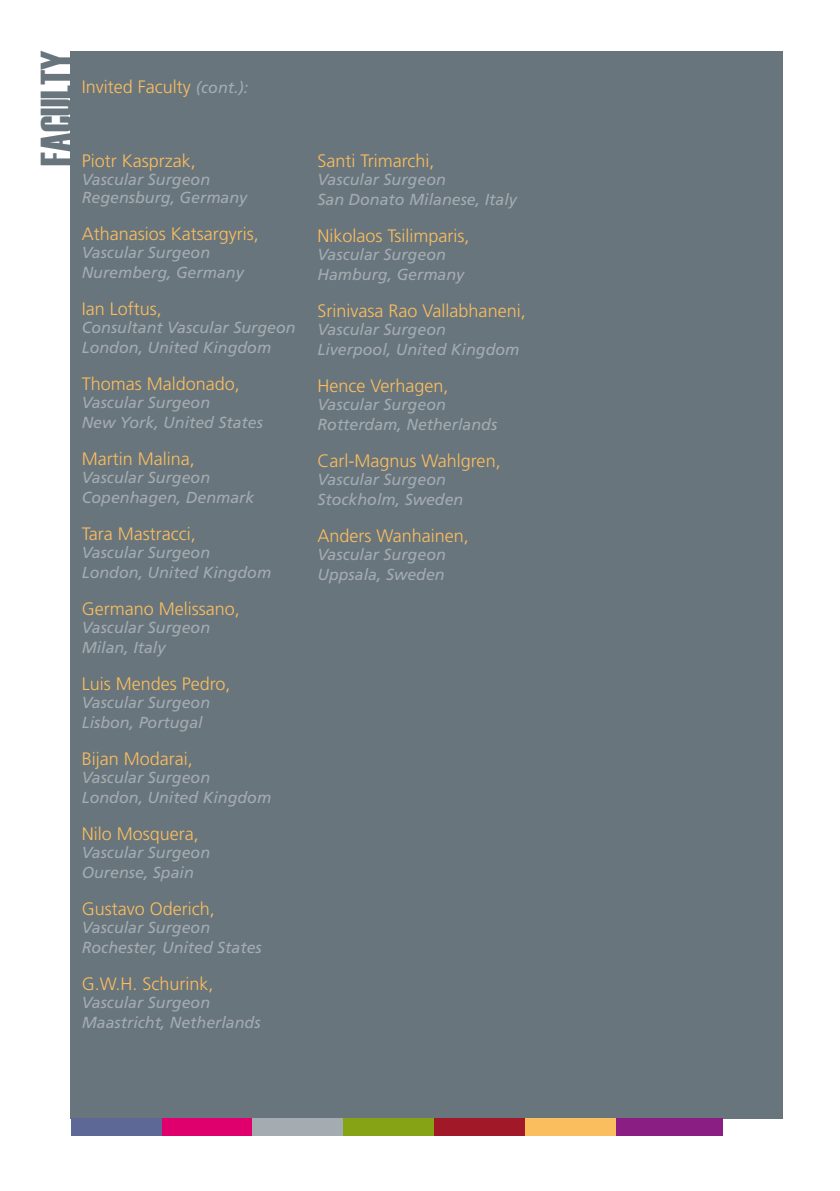
<style>
.page{position:relative;width:840px;height:1191px;background:#fff}
.page>*{position:absolute;margin:0;border:0;box-sizing:border-box;transform-origin:0 0}
.t1{font:44px "Haettenschweiler";color:#68757d}
.t2{font:300 18px "Frutiger LT Pro";color:#fbbe5e}
.t3{font:italic 16px/20px "Frutiger LT Pro";color:#a4abb1}
.s1{font-weight:400;font-style:italic;font-size:16px;color:#a4abb1}
</style>
<div class="page">
<div style="left:71px;top:51px;width:711px;height:1068px;background:#68757d"></div>
<div style="left:615px;top:1119px;width:108px;height:17px;background:#8a1e82"></div>
<div style="left:524px;top:1119px;width:91px;height:17px;background:#fbbe5e"></div>
<div style="left:433px;top:1119px;width:91px;height:17px;background:#a11928"></div>
<div style="left:343px;top:1119px;width:90px;height:17px;background:#86a315"></div>
<div style="left:252px;top:1119px;width:91px;height:17px;background:#a4abb1"></div>
<div style="left:161px;top:1119px;width:91px;height:17px;background:#df006e"></div>
<div style="left:71px;top:1119px;width:90px;height:17px;background:#5e6896"></div>
<h1 class="t1" style="left:26px;top:166px;width:117px;rotate:-90deg">FACULTY</h1>
<p class="t2" style="left:82px;top:76px;width:168px">Invited Faculty <span class="s1">(cont.):</span></p>
<p class="t2" style="left:82px;top:150px;width:115px">Piotr Kasprzak,</p>
<p class="t3" style="left:82px;top:170px;width:167px;line-height:18px">Vascular Surgeon<br>Regensburg, Germany</p>
<p class="t2" style="left:82px;top:223px;width:179px">Athanasios Katsargyris,</p>
<p class="t3" style="left:82px;top:242px;width:163px">Vascular Surgeon<br>Nuremberg, Germany</p>
<p class="t2" style="left:82px;top:298px;width:82px">Ian Loftus,</p>
<p class="t3" style="left:82px;top:317px;width:215px">Consultant Vascular Surgeon<br>London, United Kingdom</p>
<p class="t2" style="left:82px;top:373px;width:160px">Thomas Maldonado,</p>
<p class="t3" style="left:82px;top:392px;width:183px">Vascular Surgeon<br>New York, United States</p>
<p class="t2" style="left:82px;top:448px;width:115px">Martin Malina,</p>
<p class="t3" style="left:82px;top:467px;width:174px">Vascular Surgeon<br>Copenhagen, Denmark</p>
<p class="t2" style="left:82px;top:523px;width:115px">Tara Mastracci,</p>
<p class="t3" style="left:82px;top:542px;width:191px">Vascular Surgeon<br>London, United Kingdom</p>
<p class="t2" style="left:82px;top:598px;width:160px">Germano Melissano,</p>
<p class="t3" style="left:82px;top:617px;width:130px">Vascular Surgeon<br>Milan, Italy</p>
<p class="t2" style="left:82px;top:673px;width:150px">Luis Mendes Pedro,</p>
<p class="t3" style="left:82px;top:692px;width:130px">Vascular Surgeon<br>Lisbon, Portugal</p>
<p class="t2" style="left:82px;top:748px;width:113px">Bijan Modarai,</p>
<p class="t3" style="left:82px;top:767px;width:191px">Vascular Surgeon<br>London, United Kingdom</p>
<p class="t2" style="left:82px;top:823px;width:119px">Nilo Mosquera,</p>
<p class="t3" style="left:82px;top:842px;width:130px">Vascular Surgeon<br>Ourense, Spain</p>
<p class="t2" style="left:82px;top:898px;width:135px">Gustavo Oderich,</p>
<p class="t3" style="left:82px;top:917px;width:181px">Vascular Surgeon<br>Rochester, United States</p>
<p class="t2" style="left:82px;top:973px;width:133px">G.W.H. Schurink,</p>
<p class="t3" style="left:82px;top:992px;width:180px">Vascular Surgeon<br>Maastricht, Netherlands</p>
<p class="t2" style="left:317px;top:150px;width:118px">Santi Trimarchi,</p>
<p class="t3" style="left:317px;top:169px;width:201px">Vascular Surgeon<br>San Donato Milanese, Italy</p>
<p class="t2" style="left:317px;top:225px;width:154px">Nikolaos Tsilimparis,</p>
<p class="t3" style="left:317px;top:244px;width:148px">Vascular Surgeon<br>Hamburg, Germany</p>
<p class="t2" style="left:317px;top:300px;width:210px">Srinivasa Rao Vallabhaneni,</p>
<p class="t3" style="left:317px;top:319px;width:203px">Vascular Surgeon<br>Liverpool, United Kingdom</p>
<p class="t2" style="left:317px;top:375px;width:133px">Hence Verhagen,</p>
<p class="t3" style="left:317px;top:394px;width:181px">Vascular Surgeon<br>Rotterdam, Netherlands</p>
<p class="t2" style="left:317px;top:450px;width:185px">Carl-Magnus Wahlgren,</p>
<p class="t3" style="left:317px;top:469px;width:147px">Vascular Surgeon<br>Stockholm, Sweden</p>
<p class="t2" style="left:317px;top:525px;width:153px">Anders Wanhainen,</p>
<p class="t3" style="left:317px;top:544px;width:130px">Vascular Surgeon<br>Uppsala, Sweden</p>
</div>
